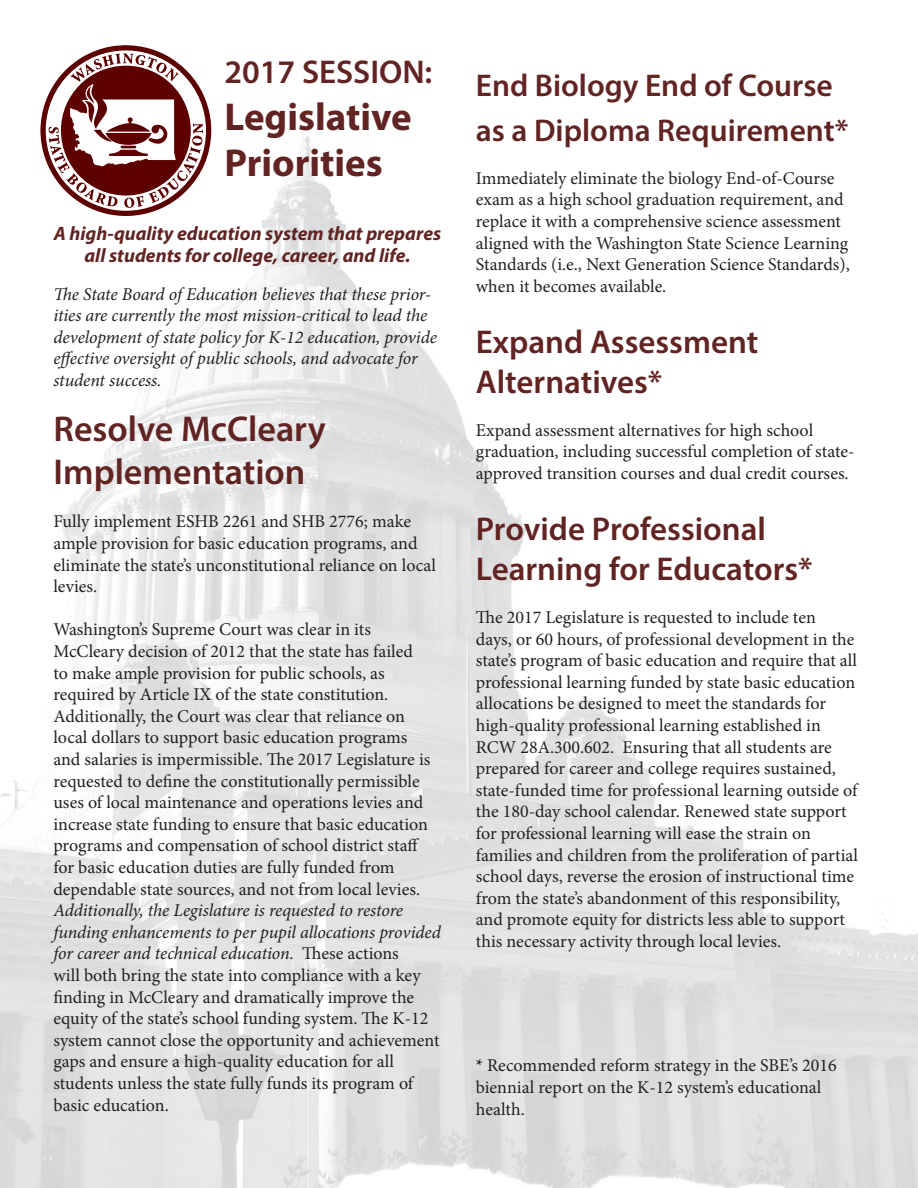
<style>
.page{position:relative;width:918px;height:1188px;background:#fff}
.page>*{position:absolute;margin:0;border:0;box-sizing:border-box;transform-origin:0 0}
.t1{font:700 39px "Myriad Pro";color:#612423}
.t2{font:600 36px "Myriad Pro";color:#612423}
.t3{font:600 33px "Myriad Pro";color:#612423}
.t4{font:600 31.5px/45px "Myriad Pro";color:#612423}
.t5{font:italic 700 19.5px/22.5px "Myriad Pro";color:#612423;text-align:center}
.t6{font:18px/21.6px "Minion Pro";color:#231f20}
.t7{font:italic 18px/21.6px "Minion Pro";letter-spacing:-.01em;color:#231f20}
.s1{font-style:italic}
.s2{font-weight:700}
</style>
<div class="page">
<img style="left:0;top:136px;width:918px;height:1052px">
<svg style="left:40px;top:45px;width:172px;height:171px"></svg>
<p class="t3" style="left:224px;top:51px;width:209px">2017 SESSION:</p>
<p class="t1" style="left:224px;top:91px;width:189px">Legislative</p>
<p class="t1" style="left:224px;top:138px;width:160px">Priorities</p>
<p class="t5" style="left:54px;top:221px;width:389px">A high-quality education system that prepares all students for college, career, and life.</p>
<p class="t7" style="left:53px;top:283px;width:385px">The State Board of Education believes that these prior&shy;ities are currently the most mission-critical to lead the development of state policy for K-12 education, provide effective oversight of public schools, and advocate for student success.</p>
<p class="t2" style="left:53px;top:406px;width:274px">Resolve McCleary</p>
<p class="t2" style="left:53px;top:449px;width:254px">Implementation</p>
<p class="t6" style="left:53px;top:511px;width:384px">Fully implement ESHB 2261 and SHB 2776; make ample provision for basic education programs, and eliminate the state’s unconstitutional reliance on local levies.</p>
<p class="t6" style="left:53px;top:619px;width:389px">Washington’s Supreme Court was clear in its McCleary decision of 2012 that the state has failed<br>to make ample provision for public schools, as required by Article IX of the state constitution.<br>Additionally, the Court was clear that reliance on local dollars to support basic education programs<br>and salaries is impermissible. The 2017 Legislature is requested to define the constitutionally permissible uses of local maintenance and operations levies and increase state funding to ensure that basic education programs and compensation of school district staff for basic education duties are fully funded from dependable state sources, and not from local levies.<br><span class="s1">Additionally, the Legislature is requested to restore funding enhancements to per pupil allocations provided for career and technical education.</span> These actions<br>will both bring the state into compliance with a key finding in McCleary and dramatically improve the equity of the state’s school funding system. The K-12 system cannot close the opportunity and achievement gaps and ensure a high-quality education for all students unless the state fully funds its program of basic education.</p>
<p class="t4" style="left:476px;top:62px;width:374px">End Biology End of Course as a Diploma Requirement*</p>
<p class="t6" style="left:476px;top:167px;width:375px">Immediately eliminate the biology End-of-Course exam as a high school graduation requirement, and replace it with a comprehensive science assessment aligned with the Washington State Science Learning Standards (i.e., Next Generation Science Standards), when it becomes available.</p>
<p class="t3" style="left:476px;top:321px;width:284px">Expand Assessment</p>
<p class="t3" style="left:476px;top:361px;width:188px">Alternatives*</p>
<p class="t6" style="left:476px;top:419px;width:380px">Expand assessment alternatives for high school graduation, including successful completion of state&shy;approved transition courses and dual credit courses.</p>
<p class="t3" style="left:476px;top:508px;width:292px">Provide Professional</p>
<p class="t3" style="left:476px;top:548px;width:338px">Learning for Educators*</p>
<p class="t6" style="left:476px;top:607px;width:384px">The 2017 Legislature is requested to include ten<br>days, or 60 hours, of professional development in the state’s program of basic education and require that all professional learning funded by state basic education allocations be designed to meet the standards for high-quality professional learning established in RCW 28A.300.602. Ensuring that all students are prepared for career and college requires sustained, state-funded time for professional learning outside of the 180-day school calendar. Renewed state support for professional learning will ease the strain on families and children from the proliferation of partial school days, reverse the erosion of instructional time from the state’s abandonment of this responsibility, and promote equity for districts less able to support this necessary activity through local levies.</p>
<p class="t6" style="left:476px;top:1055px;width:362px"><span class="s2">*</span> Recommended reform strategy in the SBE’s 2016 biennial report on the K-12 system’s educational health.</p>
</div>
